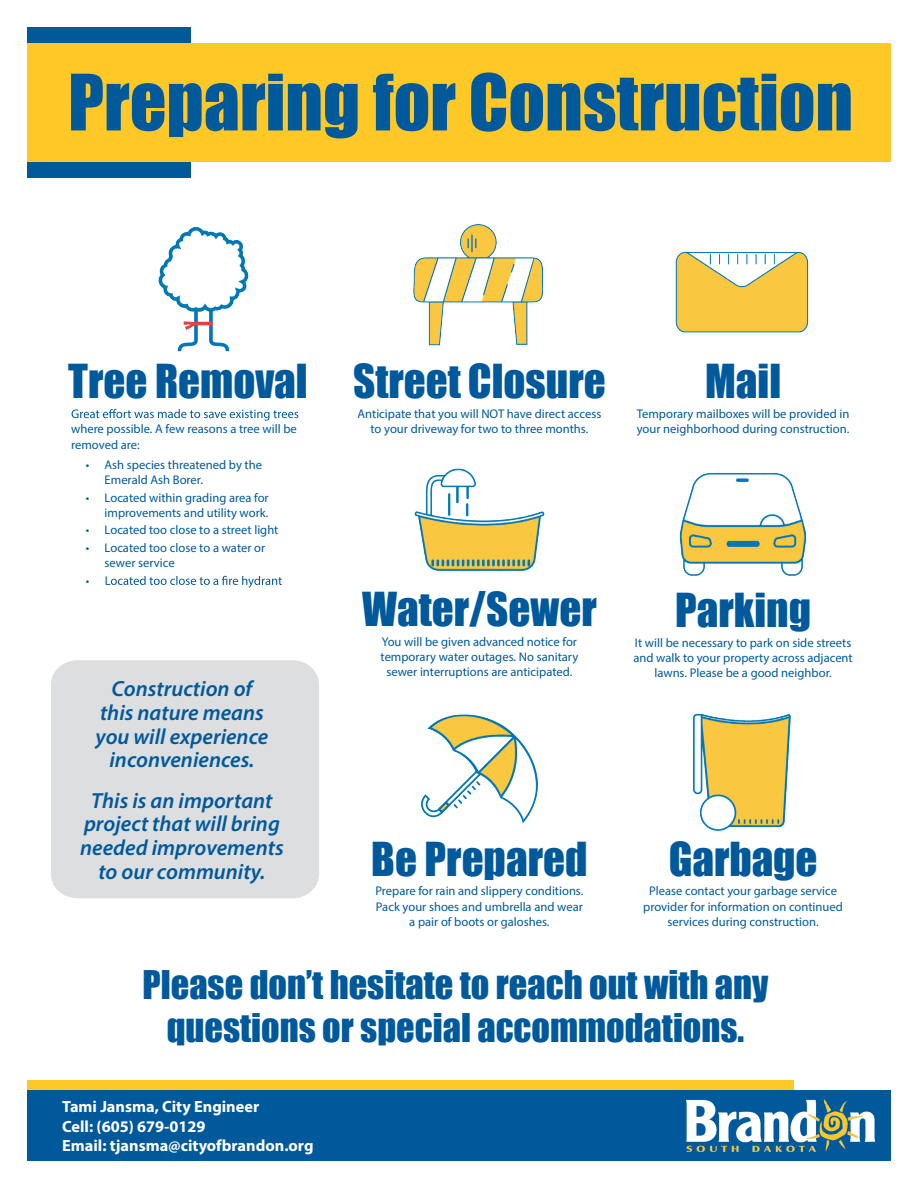
<style>
.page{position:relative;width:918px;height:1188px;background:#fff}
.page>*{position:absolute;margin:0;border:0;box-sizing:border-box;transform-origin:0 0}
.t1{font:71.85px "Impact";color:#00599b}
.t2{font:43.05px "Impact";color:#00599b}
.t3{font:36.3px/43.7px "Impact";color:#00599b;text-align:center}
.t4{font:italic 600 21.9px/23.5px "Myriad Pro";color:#00599b;text-align:center}
.t5{font:700 16.2px/19.8px "Myriad Pro";color:#fff}
.t6{font:12.6px/15.5px "Myriad Pro";color:#00599b;text-align:center}
</style>
<div class="page">
<div style="left:27px;top:27px;width:162px;height:150px;background:#00599b"></div>
<div style="left:27px;top:43px;width:863px;height:119px;background:#fec827"></div>
<div style="left:27px;top:1080px;width:766px;height:78px;background:#fec827"></div>
<div style="left:27px;top:1091px;width:864px;height:70px;background:#00599b"></div>
<svg style="left:72px;top:409px;width:226px;height:12px"></svg>
<svg style="left:106px;top:576px;width:176px;height:12px"></svg>
<img style="left:158px;top:227px;width:91px;height:125px">
<img style="left:675px;top:251px;width:134px;height:82px">
<img style="left:692px;top:713px;width:99px;height:118px">
<img style="left:679px;top:473px;width:128px;height:103px">
<img style="left:413px;top:224px;width:131px;height:122px">
<img style="left:421px;top:714px;width:117px;height:110px">
<img style="left:414px;top:468px;width:131px;height:103px">
<img style="left:687px;top:1099px;width:188px;height:52px">
<div style="left:51px;top:660px;width:268px;height:238px;background:#dddee0"></div>
<h1 class="t1" style="left:68px;top:47px;width:786px">Preparing for Construction</h1>
<h2 class="t2" style="left:68px;top:348px;width:241px">Tree Removal</h2>
<p class="t6" style="left:71px;top:421px;width:227px;text-align:left">where possible. A few reasons a tree will be removed are:</p>
<p class="t6" style="left:105px;top:456px;width:159px;text-align:left;text-indent:-19px">• Ash species threatened by the<br>Emerald Ash Borer.</p>
<p class="t6" style="left:86px;top:489px;width:185px;text-align:right">• Located within grading area for improvements and utility work.</p>
<p class="t6" style="left:86px;top:522px;width:194px">• Located too close to a street light</p>
<p class="t6" style="left:105px;top:540px;width:162px;text-align:left;text-indent:-19px">• Located too close to a water or sewer service</p>
<p class="t6" style="left:86px;top:573px;width:5px">•</p>
<h3 class="t4" style="left:96px;top:677px;width:174px">Construction of this nature means you will experience inconveniences.</h3>
<h3 class="t4" style="left:80px;top:788px;width:205px">This is an important project that will bring needed improvements to our community.</h3>
<h2 class="t2" style="left:353px;top:348px;width:254px">Street Closure</h2>
<p class="t6" style="left:358px;top:406px;width:245px">Anticipate that you will NOT have direct access to your driveway for two to three months.</p>
<h2 class="t2" style="left:705px;top:348px;width:78px">Mail</h2>
<p class="t6" style="left:637px;top:406px;width:214px;text-align:left">Temporary mailboxes will be provided in your neighborhood during construction.</p>
<h2 class="t2" style="left:362px;top:576px;width:236px">Water/Sewer</h2>
<p class="t6" style="left:381px;top:633px;width:199px">You will be given advanced notice for temporary water outages. No sanitary sewer interruptions are anticipated.</p>
<h2 class="t2" style="left:675px;top:577px;width:137px">Parking</h2>
<p class="t6" style="left:633px;top:635px;width:221px">It will be necessary to park on side streets and walk to your property across adjacent lawns. Please be a good neighbor.</p>
<h2 class="t2" style="left:371px;top:826px;width:218px">Be Prepared</h2>
<p class="t6" style="left:375px;top:883px;width:209px">Prepare for rain and slippery conditions.<br>Pack your shoes and umbrella and wear a pair of boots or galoshes.</p>
<h2 class="t2" style="left:669px;top:826px;width:150px">Garbage</h2>
<p class="t6" style="left:643px;top:883px;width:201px">Please contact your garbage service provider for information on continued services during construction.</p>
<h3 class="t3" style="left:143px;top:962px;width:627px">Please don’t hesitate to reach out with any questions or special accommodations.</h3>
<p class="t5" style="left:62px;top:1096px;width:253px">Tami Jansma, City Engineer<br>Cell: (605) 679-0129<br>Email: tjansma@cityofbrandon.org</p>
</div>
